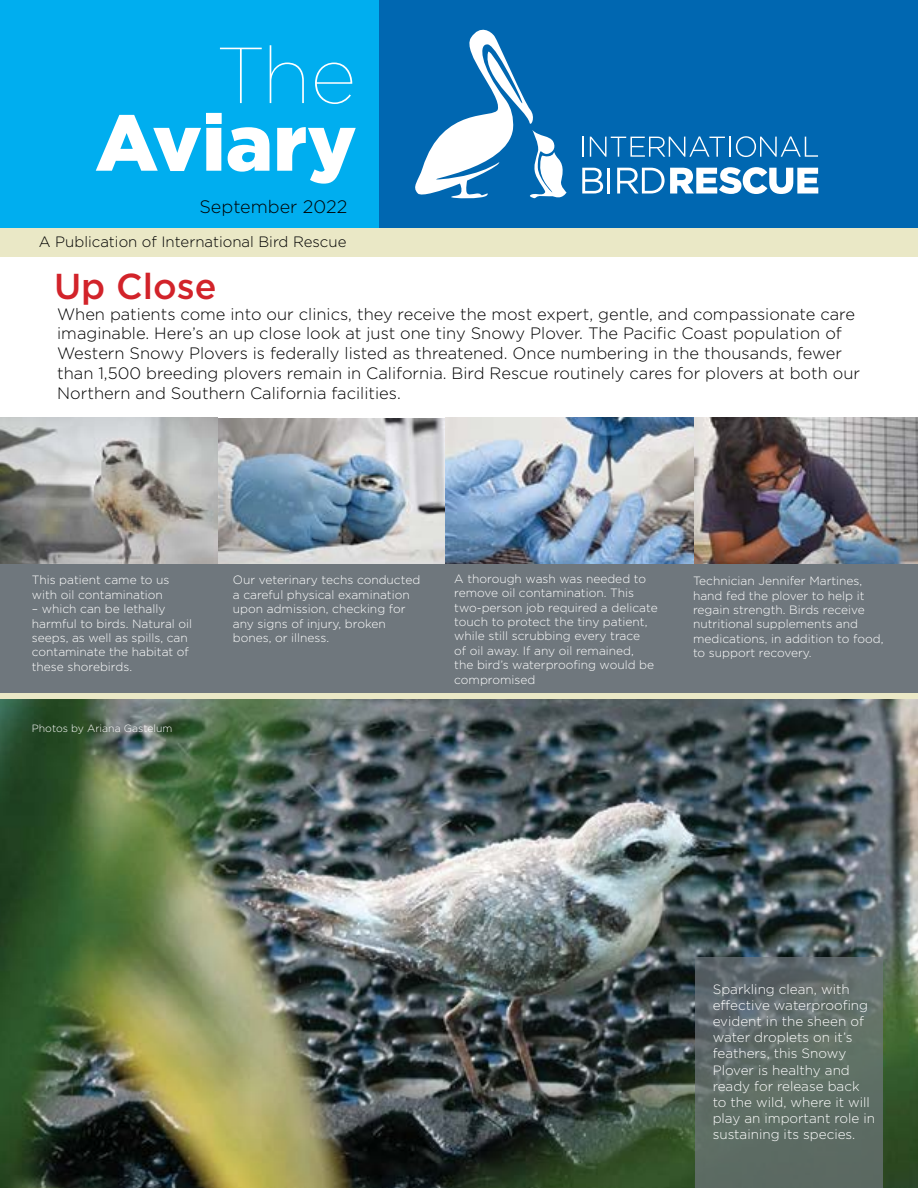
<style>
.page{position:relative;width:918px;height:1188px;background:#fff}
.page>*{position:absolute;margin:0;border:0;box-sizing:border-box;transform-origin:0 0}
.t1{font:900 79.2px "Gotham";color:#fff}
.t2{font:100 79.2px "Gotham";color:#fff}
.t3{font:500 36px "Gotham";color:#d2232a}
.t4{font:300 18px "Gotham";color:#000}
.t5{font:300 16.5px/19.8px "Gotham";color:#000}
.t6{font:300 15px "Gotham";color:#000}
.t7{font:300 13.5px/16.2px "Gotham";color:#fff}
.t8{font:300 12px/14.4px "Gotham";color:#fff}
.t9{font:300 10.5px "Gotham";color:#fff}
</style>
<div class="page">
<div style="left:0;top:0;width:380px;height:241px;background:#00aeef"></div>
<div style="left:380px;top:0;width:538px;height:233px;background:#0067b1"></div>
<div style="left:0;top:228px;width:918px;height:29px;background:#eae8c6"></div>
<img style="left:0;top:699px;width:918px;height:489px">
<svg style="left:695px;top:958px;width:188px;height:230px;background:#5e6c67"></svg>
<img style="left:218px;top:418px;width:228px;height:147px">
<img style="left:693px;top:417px;width:225px;height:148px">
<img style="left:446px;top:417px;width:247px;height:148px">
<img style="left:0;top:417px;width:218px;height:148px">
<div style="left:0;top:565px;width:918px;height:131px;background:#6f777d"></div>
<hr style="left:582px;top:137px;width:2px;height:20px;background:#fff">
<svg style="left:590px;top:136px;width:135px;height:21px"></svg>
<hr style="left:729px;top:137px;width:2px;height:20px;background:#fff">
<svg style="left:736px;top:136px;width:82px;height:21px"></svg>
<svg style="left:582px;top:168px;width:21px;height:26px"></svg>
<hr style="left:607px;top:168px;width:3px;height:26px;background:#fff">
<svg style="left:617px;top:167px;width:201px;height:27px"></svg>
<svg style="left:415px;top:29px;width:152px;height:170px"></svg>
<div style="left:0;top:694px;width:918px;height:5px;background:#eae8c6"></div>
<h1 class="t2" style="left:218px;top:26px;width:140px">The</h1>
<h1 class="t1" style="left:95px;top:88px;width:263px">Aviary</h1>
<h3 class="t4" style="left:199px;top:195px;width:149px">September 2022</h3>
<p class="t6" style="left:39px;top:232px;width:309px">A Publication of International Bird Rescue</p>
<h2 class="t3" style="left:54px;top:263px;width:164px">Up Close</h2>
<p class="t5" style="left:57px;top:304px;width:804px">When patients come into our clinics, they receive the most expert, gentle, and compassionate care imaginable. Here’s an up close look at just one tiny Snowy Plover. The Pacific Coast population of Western Snowy Plovers is federally listed as threatened. Once numbering in the thousands, fewer than 1,500 breeding plovers remain in California. Bird Rescue routinely cares for plovers at both our Northern and Southern California facilities.</p>
<p class="t8" style="left:32px;top:573px;width:139px">This patient came to us with oil contamination</p>
<p class="t8" style="left:32px;top:601px;width:162px">– which can be lethally harmful to birds. Natural oil seeps, as well as spills, can contaminate the habitat of these shorebirds.</p>
<p class="t9" style="left:32px;top:722px;width:142px">Photos by Ariana Gastelum</p>
<p class="t8" style="left:454px;top:571px;width:205px">A thorough wash was needed to remove oil contamination. This two-person job required a delicate touch to protect the tiny patient, while still scrubbing every trace<br>of oil away. If any oil remained,<br>the bird’s waterproofing would be compromised</p>
<p class="t8" style="left:233px;top:573px;width:189px">Our veterinary techs conducted a careful physical examination upon admission, checking for any signs of injury, broken bones, or illness.</p>
<p class="t8" style="left:693px;top:573px;width:192px">Technician Jennifer Martines, hand fed the plover to help it regain strength. Birds receive nutritional supplements and medications, in addition to food, to support recovery.</p>
<p class="t7" style="left:713px;top:980px;width:164px">Sparkling clean, with effective waterproofing evident in the sheen of water droplets on it’s feathers, this Snowy<br>Plover is healthy and ready for release back to the wild, where it will play an important role in sustaining its species.</p>
</div>
